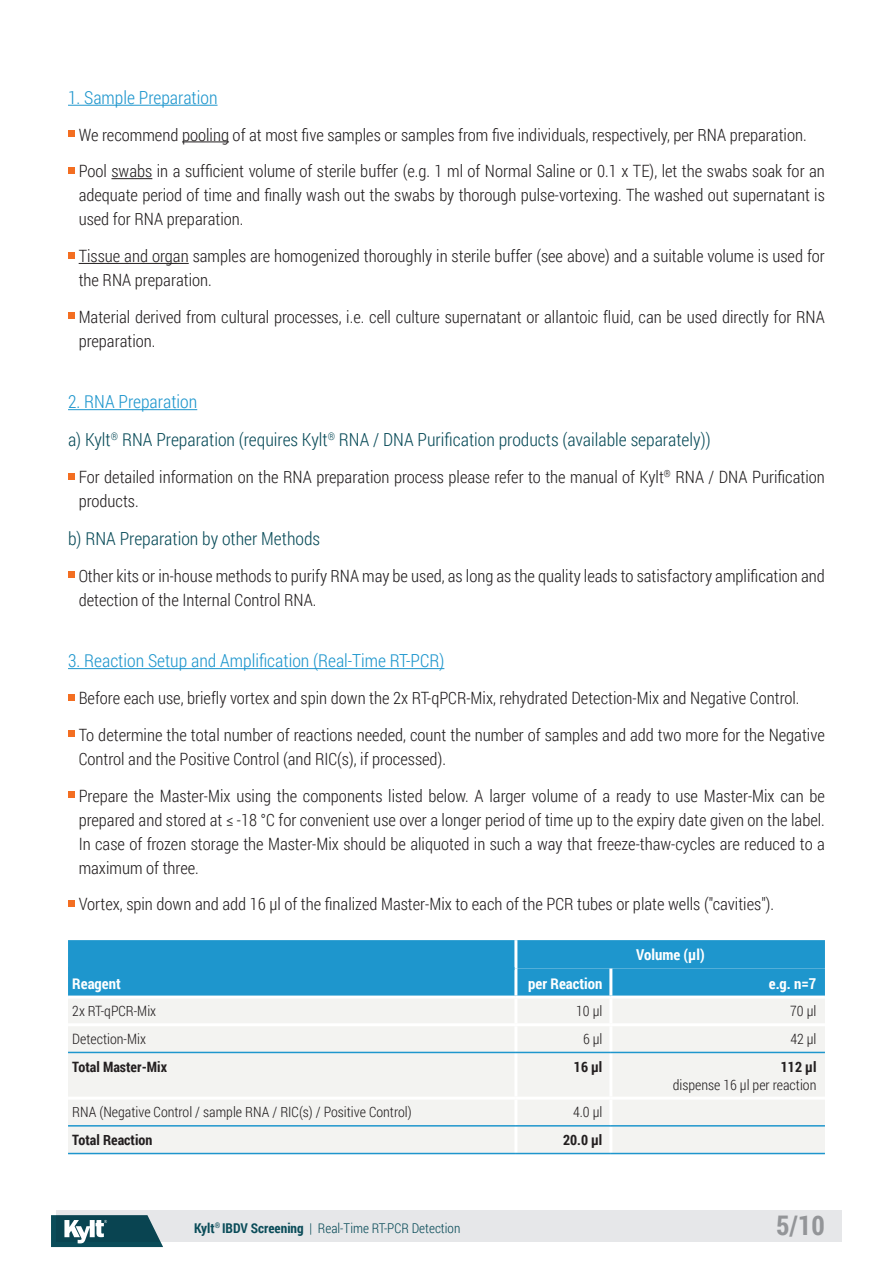
<style>
.page{position:relative;width:893px;height:1263px;background:#fff}
.page>*{position:absolute;margin:0;border:0;box-sizing:border-box;transform-origin:0 0}
.t1{font:700 27px "Roboto Condensed";color:#939598}
.Zwischenüberschrift_2{font:300 18px "Roboto Condensed";color:#0a4c59}
.Zwischenüberschrift_2-2{font:300 18px "Roboto Condensed";color:#1e96cd}
.Fließtext_englisch{font:300 18px "Roboto Condensed";color:#0a4c59}
.Zwischenüberschrift_1{font:300 18px "Roboto Condensed";color:#1e96cd}
.Fließtext_englisch-2{font:300 16.95px/24px "Roboto Condensed";color:#231f20}
.Kylt_Tabellenkopf{font:700 15px "Roboto Condensed";color:#fff}
.Kylt_Tabelleninhalt{font:300 14.25px/18px "Roboto Condensed";color:#231f20;text-align:right}
.Kylt_Tabelleninhalt-2{font:700 14.25px "Roboto Condensed";color:#231f20}
.t2{font:300 13.5px "Roboto Condensed";color:#0a4c59}
.s1{font-weight:700}
</style>
<div class="page">
<div style="left:56px;top:1210px;width:786px;height:32px;background:#e6e7e9"></div>
<svg style="left:51px;top:1215px;width:112px;height:32px;background:#3b6b75"></svg>
<hr style="left:68px;top:409px;width:129px;height:1px;background:#1e96cd">
<svg style="left:68px;top:473px;width:6px;height:6px"></svg>
<svg style="left:68px;top:572px;width:6px;height:6px"></svg>
<hr style="left:68px;top:105px;width:150px;height:1px;background:#1e96cd">
<hr style="left:182px;top:141px;width:47px;height:1px;background:#231f20">
<hr style="left:111px;top:178px;width:41px;height:1px;background:#231f20">
<hr style="left:79px;top:263px;width:110px;height:1px;background:#231f20">
<svg style="left:68px;top:131px;width:6px;height:6px"></svg>
<div style="left:68px;top:167px;width:6px;height:7px;background:#f36e21"></div>
<svg style="left:68px;top:252px;width:6px;height:6px"></svg>
<svg style="left:68px;top:313px;width:6px;height:6px"></svg>
<hr style="left:68px;top:668px;width:376px;height:1px;background:#1e96cd">
<svg style="left:68px;top:694px;width:6px;height:6px"></svg>
<svg style="left:68px;top:731px;width:6px;height:6px"></svg>
<div style="left:68px;top:791px;width:6px;height:7px;background:#f36e21"></div>
<svg style="left:68px;top:900px;width:6px;height:6px"></svg>
<div style="left:68px;top:940px;width:757px;height:55px;background:#1e96cd"></div>
<div style="left:68px;top:999px;width:757px;height:154px;background:#f3f3f1"></div>
<hr style="left:514px;top:968px;width:3px;height:27px;background:#fff">
<hr style="left:609px;top:968px;width:3px;height:27px;background:#fff">
<hr style="left:514px;top:998px;width:3px;height:25px;background:#fff">
<hr style="left:609px;top:998px;width:3px;height:25px;background:#fff">
<hr style="left:514px;top:1026px;width:3px;height:26px;background:#fff">
<hr style="left:609px;top:1026px;width:3px;height:26px;background:#fff">
<hr style="left:514px;top:1053px;width:3px;height:44px;background:#fff">
<hr style="left:609px;top:1053px;width:3px;height:44px;background:#fff">
<hr style="left:514px;top:1100px;width:3px;height:25px;background:#fff">
<hr style="left:609px;top:1100px;width:3px;height:25px;background:#fff">
<hr style="left:514px;top:1126px;width:3px;height:27px;background:#fff">
<hr style="left:609px;top:1126px;width:3px;height:27px;background:#fff">
<hr style="left:68px;top:1023px;width:448px;height:3px;background:#fff">
<hr style="left:516px;top:1023px;width:95px;height:3px;background:#fff">
<hr style="left:611px;top:1023px;width:214px;height:3px;background:#fff">
<hr style="left:68px;top:1097px;width:448px;height:3px;background:#fff">
<hr style="left:516px;top:1097px;width:95px;height:3px;background:#fff">
<hr style="left:611px;top:1097px;width:214px;height:3px;background:#fff">
<hr style="left:68px;top:1052px;width:448px;height:1px;background:#1e96cd">
<hr style="left:516px;top:1052px;width:95px;height:1px;background:#1e96cd">
<hr style="left:611px;top:1052px;width:214px;height:1px;background:#1e96cd">
<hr style="left:68px;top:1125px;width:448px;height:1px;background:#1e96cd">
<hr style="left:516px;top:1125px;width:95px;height:1px;background:#1e96cd">
<hr style="left:611px;top:1125px;width:214px;height:1px;background:#1e96cd">
<hr style="left:68px;top:1153px;width:448px;height:1px;background:#1e96cd">
<hr style="left:516px;top:1153px;width:95px;height:1px;background:#1e96cd">
<hr style="left:611px;top:1153px;width:214px;height:1px;background:#1e96cd">
<hr style="left:514px;top:940px;width:3px;height:28px;background:#fff">
<hr style="left:68px;top:967px;width:446px;height:3px;background:#1e96cd">
<p class="Zwischenüberschrift_2-2" style="left:68px;top:85px;width:151px">1. Sample Preparation</p>
<p class="Fließtext_englisch-2" style="left:79px;top:122px;width:729px">We recommend pooling of at most five samples or samples from five individuals, respectively, per RNA preparation.</p>
<p class="Fließtext_englisch-2" style="left:79px;top:159px;width:748px;text-align:justify">Pool swabs in a sufficient volume of sterile buffer (e.g. 1 ml of Normal Saline or 0.1 x TE), let the swabs soak for an adequate period of time and finally wash out the swabs by thorough pulse-vortexing. The washed out supernatant is used for RNA preparation.</p>
<p class="Fließtext_englisch-2" style="left:79px;top:244px;width:748px">Tissue and organ samples are homogenized thoroughly in sterile buffer (see above) and a suitable volume is used for the RNA preparation.</p>
<p class="Fließtext_englisch-2" style="left:79px;top:304px;width:748px">Material derived from cultural processes, i.e. cell culture supernatant or allantoic fluid, can be used directly for RNA preparation.</p>
<p class="Zwischenüberschrift_1" style="left:68px;top:389px;width:131px">2. RNA Preparation</p>
<p class="Zwischenüberschrift_2" style="left:68px;top:427px;width:644px">a) Kylt<sup>®</sup> RNA Preparation (requires Kylt<sup>®</sup> RNA / DNA Purification products (available separately))</p>
<p class="Fließtext_englisch-2" style="left:79px;top:464px;width:748px">For detailed information on the RNA preparation process please refer to the manual of Kylt<sup>®</sup> RNA / DNA Purification products.</p>
<p class="Fließtext_englisch" style="left:68px;top:526px;width:254px">b) RNA Preparation by other Methods</p>
<p class="Fließtext_englisch-2" style="left:79px;top:563px;width:748px">Other kits or in-house methods to purify RNA may be used, as long as the quality leads to satisfactory amplification and detection of the Internal Control RNA.</p>
<p class="Zwischenüberschrift_2-2" style="left:68px;top:648px;width:378px">3. Reaction Setup and Amplification (Real-Time RT-PCR)</p>
<p class="Fließtext_englisch-2" style="left:79px;top:685px;width:722px">Before each use, briefly vortex and spin down the 2x RT-qPCR-Mix, rehydrated Detection-Mix and Negative Control.</p>
<p class="Fließtext_englisch-2" style="left:79px;top:722px;width:748px">To determine the total number of reactions needed, count the number of samples and add two more for the Negative<br>Control and the Positive Control (and RIC(s), if processed).</p>
<p class="Fließtext_englisch-2" style="left:79px;top:783px;width:748px;text-align:justify">Prepare the Master-Mix using the components listed below. A larger volume of a ready to use Master-Mix can be prepared and stored at ≤ -18 °C for convenient use over a longer period of time up to the expiry date given on the label.<br>In case of frozen storage the Master-Mix should be aliquoted in such a way that freeze-thaw-cycles are reduced to a maximum of three.</p>
<p class="Fließtext_englisch-2" style="left:79px;top:892px;width:697px">Vortex, spin down and add 16 µl of the finalized Master-Mix to each of the PCR tubes or plate wells ("cavities").</p>
<p class="Kylt_Tabellenkopf" style="left:636px;top:944px;width:70px">Volume (µl)</p>
<p class="Kylt_Tabellenkopf" style="left:72px;top:973px;width:50px">Reagent</p>
<p class="Kylt_Tabellenkopf" style="left:528px;top:973px;width:76px">per Reaction</p>
<p class="Kylt_Tabellenkopf" style="left:769px;top:973px;width:49px">e.g. n=7</p>
<p class="Kylt_Tabelleninhalt" style="left:72px;top:1002px;width:85px">2x RT-qPCR-Mix</p>
<p class="Kylt_Tabelleninhalt" style="left:576px;top:1002px;width:28px">10 µl</p>
<p class="Kylt_Tabelleninhalt" style="left:790px;top:1002px;width:28px">70 µl</p>
<p class="Kylt_Tabelleninhalt" style="left:72px;top:1029px;width:75px">Detection-Mix</p>
<p class="Kylt_Tabelleninhalt" style="left:583px;top:1029px;width:21px">6 µl</p>
<p class="Kylt_Tabelleninhalt" style="left:790px;top:1029px;width:28px">42 µl</p>
<p class="Kylt_Tabelleninhalt-2" style="left:72px;top:1056px;width:96px">Total Master-Mix</p>
<p class="Kylt_Tabelleninhalt-2" style="left:574px;top:1056px;width:30px">16 µl</p>
<p class="Kylt_Tabelleninhalt" style="left:673px;top:1057px;width:145px"><span class="s1">112 µl<br></span>dispense 16 µl per reaction</p>
<p class="Kylt_Tabelleninhalt" style="left:72px;top:1103px;width:341px">RNA (Negative Control / sample RNA / RIC(s) / Positive Control)</p>
<p class="Kylt_Tabelleninhalt" style="left:573px;top:1103px;width:31px">4.0 µl</p>
<p class="Kylt_Tabelleninhalt-2" style="left:72px;top:1130px;width:82px">Total Reaction</p>
<p class="Kylt_Tabelleninhalt-2" style="left:563px;top:1130px;width:41px">20.0 µl</p>
<p class="t2" style="left:194px;top:1218px;width:268px"><span class="s1">Kylt</span><sup>®</sup> <span class="s1">IBDV Screening</span> | Real-Time RT-PCR Detection</p>
<h1 class="t1" style="left:776px;top:1206px;width:50px">5/10</h1>
</div>
